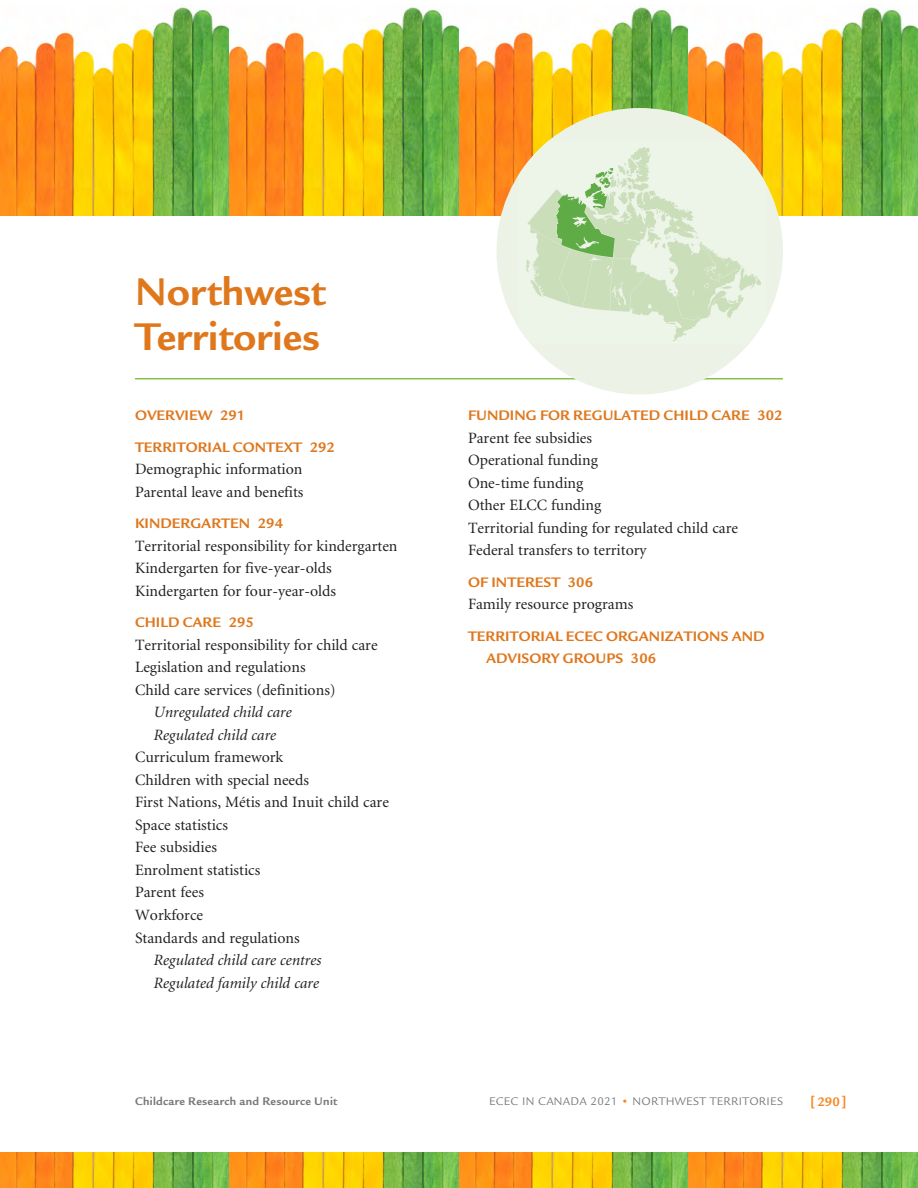
<style>
.page{position:relative;width:918px;height:1188px;background:#fff}
.page>*{position:absolute;margin:0;border:0;box-sizing:border-box;transform-origin:0 0}
.t1{font:700 42px/45px "Legacy San ITC";color:#df771c}
.t2{font:15.75px/22.5px "Minion";color:#231f20}
.t3{font:italic 15.75px/22.5px "Minion";color:#231f20}
.t4{font:700 15px/31.5px "Legacy San ITC";letter-spacing:.005em;color:#df771c}
.t5{font:700 13.5px "Legacy San ITC";color:#f68824}
.t6{font:12px "Legacy San ITC";letter-spacing:.025em;color:#77797b}
.t7{font:700 12px "Legacy San ITC";letter-spacing:.025em;color:#77797b}
.s1{color:#f68824}
</style>
<div class="page">
<img style="left:0;top:7px;width:230px;height:209px">
<svg style="left:230px;top:7px;width:229px;height:209px;background:#cdb744"></svg>
<svg style="left:459px;top:7px;width:229px;height:209px"></svg>
<svg style="left:688px;top:7px;width:230px;height:209px"></svg>
<img style="left:0;top:1152px;width:230px;height:36px">
<svg style="left:230px;top:1152px;width:229px;height:36px;background:#ccb021"></svg>
<svg style="left:459px;top:1152px;width:229px;height:36px;background:#ccb021"></svg>
<svg style="left:688px;top:1152px;width:230px;height:36px;background:#ccaf21"></svg>
<hr style="left:135px;top:378px;width:648px;height:2px;background:#88c14a">
<div style="left:496px;top:108px;width:287px;height:286px;background:#ecf3e6;border-radius:50%"></div>
<img style="left:518px;top:140px;width:248px;height:205px">
<h1 class="t1" style="left:135px;top:270px;width:192px">NORTHWEST<br>TERRITORIES</h1>
<p class="t4" style="left:135px;top:400px;width:112px">OVERVIEW 291<br>TERRITORI</p>
<p class="t4" style="left:212px;top:432px;width:124px">AL CONTEXT 292</p>
<p class="t2" style="left:135px;top:459px;width:170px">Demographic information<br>Parental leave and benefits</p>
<p class="t4" style="left:135px;top:508px;width:150px">KINDERGARTEN 294</p>
<p class="t2" style="left:135px;top:535px;width:264px">Territorial responsibility for kindergarten<br>Kindergarten for five-year-olds<br>Kindergarten for four-year-olds</p>
<p class="t4" style="left:135px;top:607px;width:120px">CHILD CARE 295</p>
<p class="t2" style="left:135px;top:634px;width:244px">Territorial responsibility for child care<br>Legislation and regulations<br>Child care services (definitions)</p>
<p class="t3" style="left:153px;top:702px;width:140px">Unregulated child care<br>Regulated child care</p>
<p class="t2" style="left:135px;top:747px;width:255px">Curriculum framework<br>Children with special needs<br>First Nations, Métis and Inuit child care<br>Space statistics<br>Fee subsidies<br>Enrolment statistics<br>Parent fees<br>Workforce<br>Standards and regulations</p>
<p class="t3" style="left:153px;top:949px;width:169px">Regulated child care centres<br>Regulated family child care</p>
<p class="t4" style="left:468px;top:400px;width:30px">FUNDING</p>
<p class="t4" style="left:540px;top:400px;width:11px">FOR</p>
<p class="t4" style="left:573px;top:400px;width:11px">REG</p>
<p class="t4" style="left:603px;top:400px;width:40px">ULATED</p>
<p class="t4" style="left:664px;top:400px;width:75px">CHI LD CARE</p>
<p class="t4" style="left:757px;top:400px;width:27px">302</p>
<p class="t2" style="left:468px;top:427px;width:272px">Parent fee subsidies<br>Operational funding<br>One-time funding<br>Other ELCC funding<br>Territorial funding for regulated child care<br>Federal transfers to territory</p>
<p class="t4" style="left:468px;top:567px;width:33px">OF INTERE</p>
<p class="t4" style="left:544px;top:567px;width:51px">ST 306</p>
<p class="t2" style="left:468px;top:594px;width:167px">Family resource programs</p>
<p class="t4" style="left:468px;top:621px;width:19px">TERRITORI</p>
<p class="t4" style="left:545px;top:621px;width:31px">AL ECEC</p>
<p class="t4" style="left:606px;top:621px;width:12px">ORG</p>
<p class="t4" style="left:639px;top:621px;width:55px">ANI ZATION</p>
<p class="t4" style="left:721px;top:621px;width:33px">S AND</p>
<p class="t4" style="left:486px;top:643px;width:89px">ADVI SORY GRO</p>
<p class="t4" style="left:596px;top:643px;width:62px">UPS 306</p>
<p class="t7" style="left:135px;top:1095px;width:204px">CHILDCARE RESEARCH AND RESOURCE UNIT</p>
<p class="t6" style="left:489px;top:1095px;width:295px">ECEC IN CANADA 2021 <span class="s1">•</span> NORTHWEST TERRITORIES</p>
<p class="t5" style="left:810px;top:1094px;width:38px">[ 290 ]</p>
</div>
